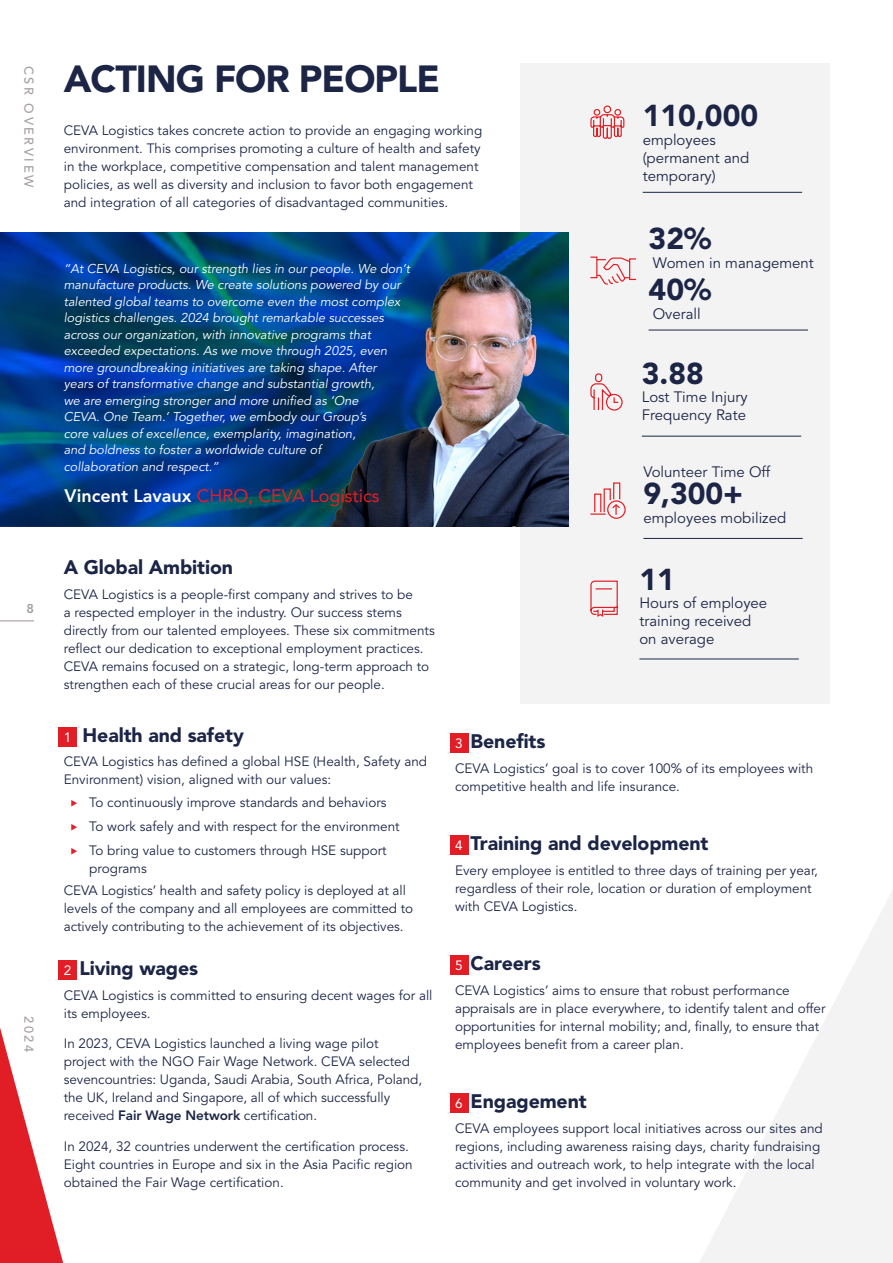
<style>
.page{position:relative;width:893px;height:1263px;background:#fff}
.page>*{position:absolute;margin:0;border:0;box-sizing:border-box;transform-origin:0 0}
.t1{font:900 37.5px "Avenir LT Std";letter-spacing:-.025em;color:#1c2546}
.t2{font:900 30px/51.4px "Avenir LT Std";color:#1c2546}
.t3{font:900 19.5px "Avenir LT Std";letter-spacing:-.005em;color:#1c2546}
.t4{font:18px "Avenir LT Std";color:#e11e25}
.t5{font:15px/18px "Avenir LT Std";color:#1c2546}
.t6{font:13.5px/18px "Avenir LT Std";color:#1c2546}
.t7{font:italic 12.75px/16.5px "Avenir LT Std";color:#fff}
.t8{font:500 12.75px "Avenir LT Std";letter-spacing:.2em;color:#a69f9d}
.t9{font:800 12.75px "Avenir LT Std";color:#a69f9d}
.s1{font-weight:800;color:#fff}
.s2{font-weight:400;font-size:13.5px;color:#fff}
.s3{font-weight:800}
</style>
<div class="page">
<div style="left:450px;top:733px;width:18px;height:20px;background:#e11e25"></div>
<div style="left:450px;top:835px;width:18px;height:19px;background:#e11e25"></div>
<div style="left:450px;top:955px;width:18px;height:20px;background:#e11e25"></div>
<div style="left:450px;top:1093px;width:18px;height:20px;background:#e11e25"></div>
<div style="left:58px;top:727px;width:19px;height:20px;background:#e11e25"></div>
<div style="left:58px;top:960px;width:19px;height:19px;background:#e11e25"></div>
<div style="left:520px;top:63px;width:309px;height:641px;background:#f4f3f3"></div>
<img style="left:0;top:233px;width:568px;height:293px">
<img style="left:325px;top:261px;width:243px;height:265px">
<svg style="left:679px;top:63px;width:214px;height:1200px;fill:#f4f3f3"></svg>
<hr style="left:643px;top:192px;width:159px;height:1px;background:#1c2546">
<svg style="left:590px;top:105px;width:35px;height:34px"></svg>
<hr style="left:649px;top:330px;width:159px;height:1px;background:#1c2546">
<svg style="left:590px;top:256px;width:47px;height:29px"></svg>
<hr style="left:642px;top:436px;width:159px;height:1px;background:#1c2546">
<svg style="left:590px;top:373px;width:33px;height:38px"></svg>
<hr style="left:643px;top:538px;width:160px;height:1px;background:#1c2546">
<svg style="left:590px;top:482px;width:36px;height:37px"></svg>
<hr style="left:639px;top:659px;width:160px;height:1px;background:#1c2546">
<svg style="left:590px;top:580px;width:28px;height:37px"></svg>
<hr style="left:0;top:620px;width:34px;height:1px;background:#a69f9d">
<svg style="left:0;top:1028px;width:64px;height:235px"></svg>
<p class="t8" style="left:36px;top:66px;width:123px;rotate:90deg">CSR OVERVIEW</p>
<p class="t9" style="left:26px;top:601px;width:9px">8</p>
<p class="t8" style="left:36px;top:1016px;width:38px;rotate:90deg">2024</p>
<h1 class="t1" style="left:64px;top:56px;width:378px">ACTING FOR PEOPLE</h1>
<p class="t6" style="left:64px;top:122px;width:420px">CEVA Logistics takes concrete action to provide an engaging working environment. This comprises promoting a culture of health and safety in the workplace, competitive compensation and talent management policies, as well as diversity and inclusion to favor both engagement and integration of all categories of disadvantaged communities.</p>
<p class="t7" style="left:64px;top:260px;width:348px">“At CEVA Logistics, our strength lies in our people. We don’t manufacture products. We create solutions powered by our talented global teams to overcome even the most complex logistics challenges. 2024 brought remarkable successes across our organization, with innovative programs that exceeded expectations. As we move through 2025, even more groundbreaking initiatives are taking shape. After<br>years of transformative change and substantial growth,<br>we are emerging stronger and more unified as ‘One<br>CEVA. One Team.’ Together, we embody our Group’s<br>core values of excellence, exemplarity, imagination,<br>and boldness to foster a worldwide culture of<br>collaboration and respect.”</p>
<h3 class="t4" style="left:65px;top:485px;width:316px"><span class="s1">Vincent Lavaux</span> CHRO, CEVA Logistics</h3>
<h2 class="t2" style="left:643px;top:90px;width:117px">110,000</h2>
<p class="t5" style="left:643px;top:131px;width:108px">employees (permanent and temporary)</p>
<h2 class="t2" style="left:649px;top:213px;width:64px">32%<br>40%</h2>
<p class="t5" style="left:653px;top:254px;width:163px">Women in management</p>
<p class="t5" style="left:653px;top:305px;width:50px">Overall</p>
<h2 class="t2" style="left:642px;top:347px;width:64px">3.88</h2>
<p class="t5" style="left:642px;top:389px;width:107px">Lost Time Injury<br>Frequency Rate</p>
<p class="t5" style="left:643px;top:463px;width:128px">Volunteer Time Off</p>
<h2 class="t2" style="left:643px;top:468px;width:101px">9,300+</h2>
<p class="t5" style="left:643px;top:509px;width:144px">employees mobilized</p>
<h3 class="t3" style="left:64px;top:556px;width:171px">A Global Ambition</h3>
<p class="t6" style="left:64px;top:586px;width:372px">CEVA Logistics is a people-first company and strives to be<br>a respected employer in the industry. Our success stems directly from our talented employees. These six commitments reflect our dedication to exceptional employment practices.<br>CEVA remains focused on a strategic, long-term approach to strengthen each of these crucial areas for our people.</p>
<h3 class="t3" style="left:64px;top:723px;width:182px"><span class="s2">1</span> Health and safety</h3>
<p class="t6" style="left:64px;top:753px;width:365px">CEVA Logistics has defined a global HSE (Health, Safety and<br>Environment) vision, aligned with our values:</p>
<p class="t6" style="left:89px;top:790px;width:312px;line-height:24px">To continuously improve standards and behaviors<br>To work safely and with respect for the environment<br>To bring value to customers through HSE support</p>
<p class="t6" style="left:64px;top:857px;width:344px;line-height:22.2px;text-indent:26px">programs<br>CEVA Logistics’ health and safety policy is deployed at all</p>
<p class="t6" style="left:64px;top:899px;width:351px">levels of the company and all employees are committed to actively contributing to the achievement of its objectives.</p>
<h3 class="t3" style="left:64px;top:956px;width:136px"><span class="s2">2</span> Living wages</h3>
<p class="t6" style="left:64px;top:986px;width:370px">CEVA Logistics is committed to ensuring decent wages for all its employees.</p>
<p class="t6" style="left:64px;top:1035px;width:360px">In 2023, CEVA Logistics launched a living wage pilot project with the NGO Fair Wage Network. CEVA selected sevencountries: Uganda, Saudi Arabia, South Africa, Poland, the UK, Ireland and Singapore, all of which successfully received <span class="s3">Fair Wage Network</span> certification.</p>
<p class="t6" style="left:64px;top:1138px;width:351px">In 2024, 32 countries underwent the certification process.<br>Eight countries in Europe and six in the Asia Pacific region obtained the Fair Wage certification.</p>
<h2 class="t2" style="left:639px;top:553px;width:37px">11</h2>
<p class="t5" style="left:639px;top:594px;width:129px">Hours of employee training received on average</p>
<h3 class="t3" style="left:455px;top:729px;width:92px"><span class="s2">3</span> Benefits</h3>
<p class="t6" style="left:455px;top:759px;width:360px">CEVA Logistics’ goal is to cover 100% of its employees with competitive health and life insurance.</p>
<h3 class="t3" style="left:455px;top:831px;width:255px"><span class="s2">4</span> Training and development</h3>
<p class="t6" style="left:455px;top:861px;width:364px">Every employee is entitled to three days of training per year, regardless of their role, location or duration of employment with CEVA Logistics.</p>
<h3 class="t3" style="left:455px;top:951px;width:87px"><span class="s2">5</span> Careers</h3>
<p class="t6" style="left:455px;top:981px;width:372px">CEVA Logistics’ aims to ensure that robust performance appraisals are in place everywhere, to identify talent and offer opportunities for internal mobility; and, finally, to ensure that employees benefit from a career plan.</p>
<h3 class="t3" style="left:455px;top:1089px;width:133px"><span class="s2">6</span> Engagement</h3>
<p class="t6" style="left:455px;top:1119px;width:369px">CEVA employees support local initiatives across our sites and regions, including awareness raising days, charity fundraising activities and outreach work, to help integrate with the local community and get involved in voluntary work.</p>
</div>
